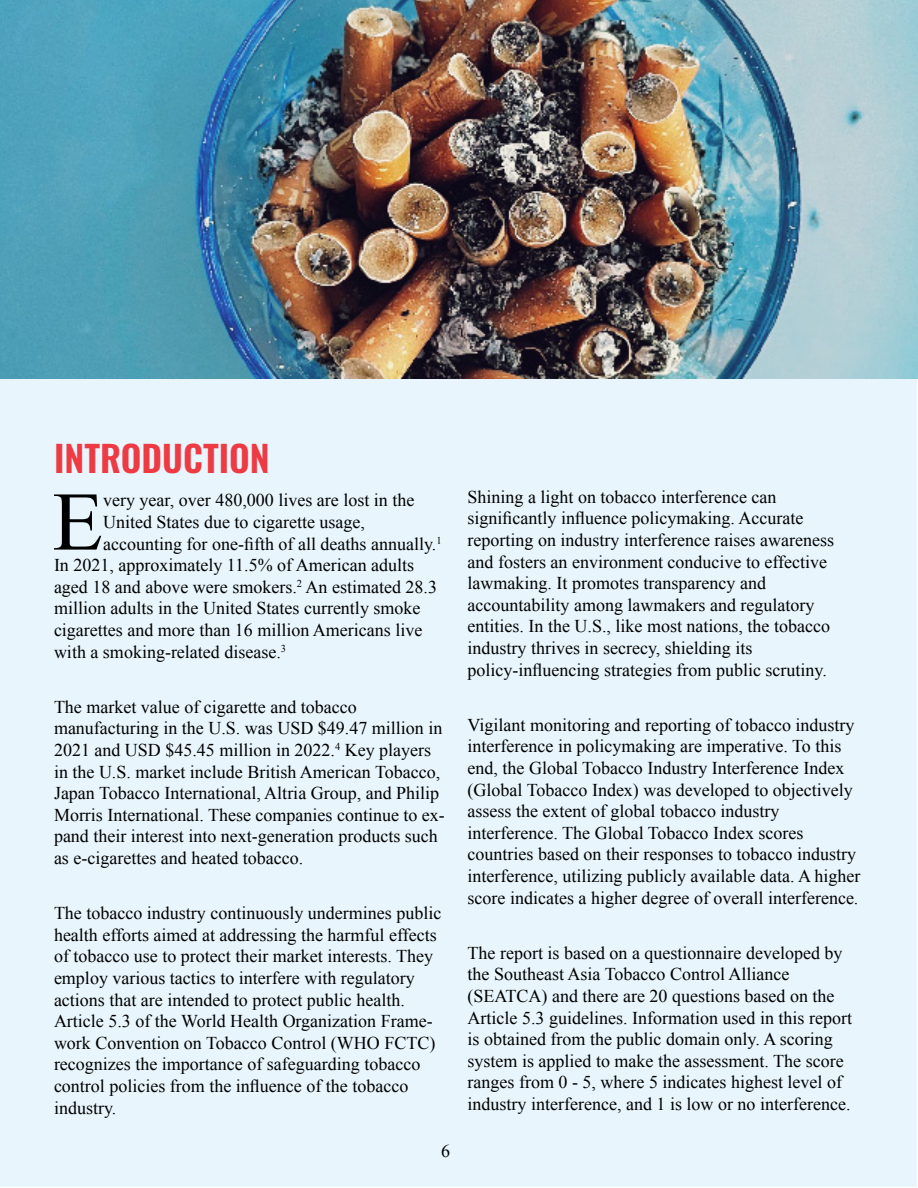
<style>
.page{position:relative;width:918px;height:1188px;background:#fff}
.page>*{position:absolute;margin:0;border:0;box-sizing:border-box;transform-origin:0 0}
.t1{font:83.25px "Times New Roman";color:#000}
.t2{font:36px "Oswald";color:#ee3a43}
.t3{font:18px/21.6px "Times New Roman";color:#000}
</style>
<div class="page">
<div style="left:0;top:0;width:916px;height:1186px;background:#e8f5fc"></div>
<img style="left:0;top:0;width:918px;height:378px">
<p class="t2" style="left:54px;top:426px;width:217px">INTRODUCTION</p>
<p class="t1" style="left:52px;top:466px;width:52px">E</p>
<p class="t3" style="left:103px;top:489px;width:313px">very year, over 480,000 lives are lost in the</p>
<p class="t3" style="left:103px;top:511px;width:263px">United States due to cigarette usage,</p>
<p class="t3" style="left:103px;top:532px;width:340px">accounting for one-fifth of all deaths annually.<sup>1</sup></p>
<p class="t3" style="left:54px;top:554px;width:362px">In 2021, approximately 11.5% of American adults</p>
<p class="t3" style="left:54px;top:576px;width:385px">aged 18 and above were smokers.<sup>2</sup> An estimated 28.3</p>
<p class="t3" style="left:54px;top:597px;width:368px">million adults in the United States currently smoke</p>
<p class="t3" style="left:54px;top:619px;width:370px">cigarettes and more than 16 million Americans live</p>
<p class="t3" style="left:54px;top:640px;width:234px">with a smoking-related disease.<sup>3</sup></p>
<p class="t3" style="left:54px;top:696px;width:392px">The market value of cigarette and tobacco manufacturing in the U.S. was USD $49.47 million in 2021 and USD $45.45 million in 2022.<sup>4</sup> Key players in the U.S. market include British American Tobacco, Japan Tobacco International, Altria Group, and Philip Morris International. These companies continue to ex&shy;pand their interest into next-generation products such as e-cigarettes and heated tobacco.</p>
<p class="t3" style="left:54px;top:902px;width:389px">The tobacco industry continuously undermines public health efforts aimed at addressing the harmful effects of tobacco use to protect their market interests. They employ various tactics to interfere with regulatory actions that are intended to protect public health.<br>Article 5.3 of the World Health Organization Frame&shy;work Convention on Tobacco Control (WHO FCTC) recognizes the importance of safeguarding tobacco control policies from the influence of the tobacco industry.</p>
<p class="t3" style="left:441px;top:1140px;width:10px">6</p>
<p class="t3" style="left:468px;top:486px;width:368px">Shining a light on tobacco interference can significantly influence policymaking. Accurate reporting on industry interference raises awareness and fosters an environment conducive to effective lawmaking. It promotes transparency and accountability among lawmakers and regulatory entities. In the U.S., like most nations, the tobacco industry thrives in secrecy, shielding its policy-influencing strategies from public scrutiny.</p>
<p class="t3" style="left:468px;top:714px;width:394px">Vigilant monitoring and reporting of tobacco industry interference in policymaking are imperative. To this end, the Global Tobacco Industry Interference Index (Global Tobacco Index) was developed to objectively assess the extent of global tobacco industry interference. The Global Tobacco Index scores countries based on their responses to tobacco industry interference, utilizing publicly available data. A higher score indicates a higher degree of overall interference.</p>
<p class="t3" style="left:468px;top:942px;width:386px">The report is based on a questionnaire developed by the Southeast Asia Tobacco Control Alliance (SEATCA) and there are 20 questions based on the Article 5.3 guidelines. Information used in this report is obtained from the public domain only. A scoring system is applied to make the assessment. The score ranges from 0 - 5, where 5 indicates highest level of industry interference, and 1 is low or no interference.</p>
</div>
